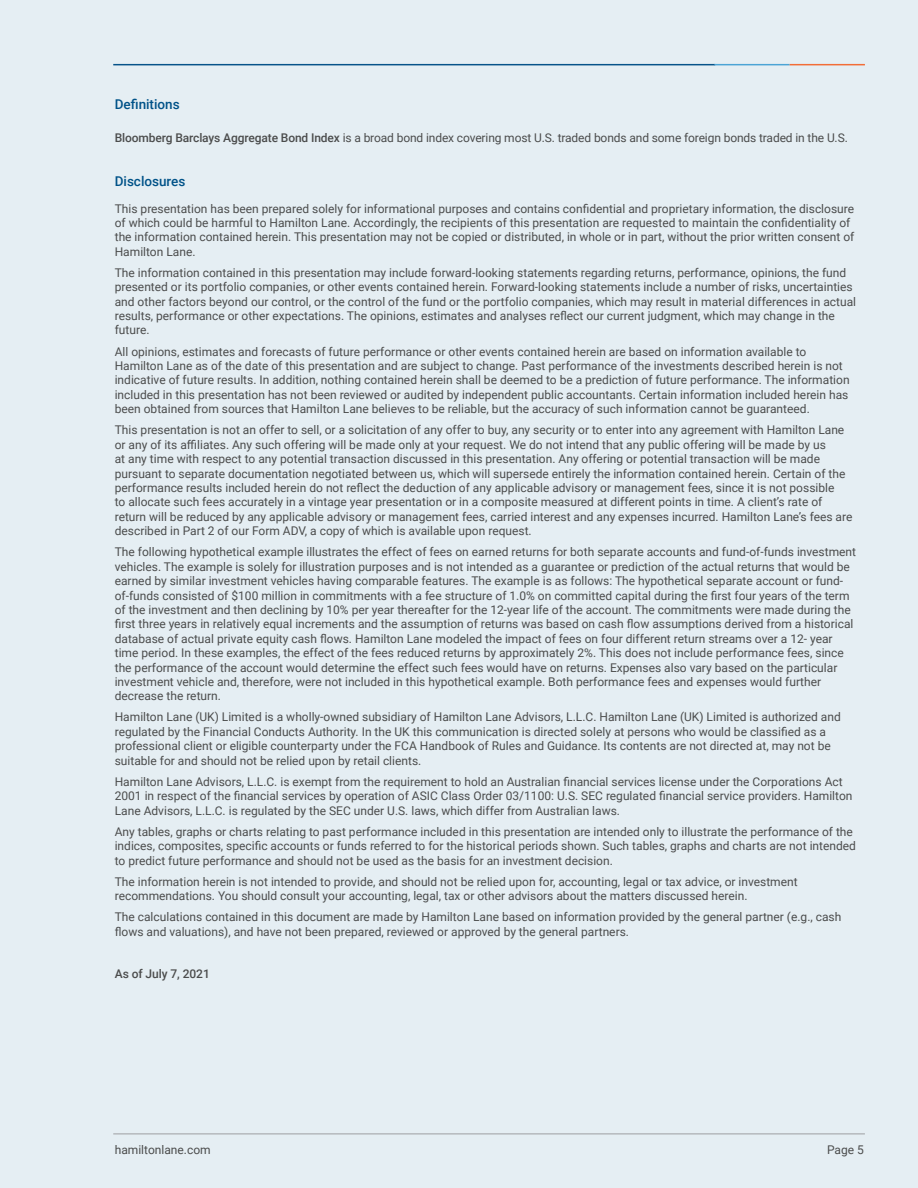
<style>
.page{position:relative;width:918px;height:1188px;background:#e5eef3}
.page>*{position:absolute;margin:0;border:0;box-sizing:border-box;transform-origin:0 0}
.Section_Title{font:500 13.5px "Roboto";color:#005288}
.Paragraph_Body{font:12px/14.4px "Roboto";color:#4b4c4c}
.Paragraph_Body-2{font:500 12px "Roboto";letter-spacing:-.005em;color:#4b4c4c}
.s1{font-weight:500}
</style>
<div class="page">
<hr style="left:113px;top:1134px;width:752px;height:1px;background:#9d9fa2">
<hr style="left:113px;top:64px;width:602px;height:1px;background:#075389">
<hr style="left:714px;top:64px;width:76px;height:1px;background:#4ca4d5">
<hr style="left:790px;top:64px;width:75px;height:1px;background:#f26d37">
<p class="Section_Title" style="left:115px;top:95px;width:66px">Definitions</p>
<p class="Paragraph_Body" style="left:115px;top:130px;width:735px"><span class="s1">Bloomberg Barclays Aggregate Bond Index</span> is a broad bond index covering most U.S. traded bonds and some foreign bonds traded in the U.S.</p>
<p class="Section_Title" style="left:115px;top:172px;width:72px">Disclosures</p>
<p class="Paragraph_Body" style="left:115px;top:201px;width:741px">This presentation has been prepared solely for informational purposes and contains confidential and proprietary information, the disclosure of which could be harmful to Hamilton Lane. Accordingly, the recipients of this presentation are requested to maintain the confidentiality of the information contained herein. This presentation may not be copied or distributed, in whole or in part, without the prior written consent of Hamilton Lane.</p>
<p class="Paragraph_Body" style="left:115px;top:265px;width:743px">The information contained in this presentation may include forward-looking statements regarding returns, performance, opinions, the fund presented or its portfolio companies, or other events contained herein. Forward-looking statements include a number of risks, uncertainties and other factors beyond our control, or the control of the fund or the portfolio companies, which may result in material differences in actual results, performance or other expectations. The opinions, estimates and analyses reflect our current judgment, which may change in the future.</p>
<p class="Paragraph_Body" style="left:115px;top:344px;width:736px">All opinions, estimates and forecasts of future performance or other events contained herein are based on information available to Hamilton Lane as of the date of this presentation and are subject to change. Past performance of the investments described herein is not indicative of future results. In addition, nothing contained herein shall be deemed to be a prediction of future performance. The information included in this presentation has not been reviewed or audited by independent public accountants. Certain information included herein has been obtained from sources that Hamilton Lane believes to be reliable, but the accuracy of such information cannot be guaranteed.</p>
<p class="Paragraph_Body" style="left:115px;top:422px;width:739px">This presentation is not an offer to sell, or a solicitation of any offer to buy, any security or to enter into any agreement with Hamilton Lane or any of its affiliates. Any such offering will be made only at your request. We do not intend that any public offering will be made by us<br>at any time with respect to any potential transaction discussed in this presentation. Any offering or potential transaction will be made pursuant to separate documentation negotiated between us, which will supersede entirely the information contained herein. Certain of the performance results included herein do not reflect the deduction of any applicable advisory or management fees, since it is not possible<br>to allocate such fees accurately in a vintage year presentation or in a composite measured at different points in time. A client’s rate of return will be reduced by any applicable advisory or management fees, carried interest and any expenses incurred. Hamilton Lane’s fees are described in Part 2 of our Form ADV, a copy of which is available upon request.</p>
<p class="Paragraph_Body" style="left:115px;top:544px;width:743px">The following hypothetical example illustrates the effect of fees on earned returns for both separate accounts and fund-of-funds investment vehicles. The example is solely for illustration purposes and is not intended as a guarantee or prediction of the actual returns that would be earned by similar investment vehicles having comparable features. The example is as follows: The hypothetical separate account or fund&shy;of-funds consisted of $100 million in commitments with a fee structure of 1.0% on committed capital during the first four years of the term of the investment and then declining by 10% per year thereafter for the 12-year life of the account. The commitments were made during the first three years in relatively equal increments and the assumption of returns was based on cash flow assumptions derived from a historical database of actual private equity cash flows. Hamilton Lane modeled the impact of fees on four different return streams over a 12- year time period. In these examples, the effect of the fees reduced returns by approximately 2%. This does not include performance fees, since the performance of the account would determine the effect such fees would have on returns. Expenses also vary based on the particular investment vehicle and, therefore, were not included in this hypothetical example. Both performance fees and expenses would further decrease the return.</p>
<p class="Paragraph_Body" style="left:115px;top:710px;width:728px">Hamilton Lane (UK) Limited is a wholly-owned subsidiary of Hamilton Lane Advisors, L.L.C. Hamilton Lane (UK) Limited is authorized and regulated by the Financial Conducts Authority. In the UK this communication is directed solely at persons who would be classified as a professional client or eligible counterparty under the FCA Handbook of Rules and Guidance. Its contents are not directed at, may not be suitable for and should not be relied upon by retail clients.</p>
<p class="Paragraph_Body" style="left:115px;top:774px;width:739px">Hamilton Lane Advisors, L.L.C. is exempt from the requirement to hold an Australian financial services license under the Corporations Act<br>2001 in respect of the financial services by operation of ASIC Class Order 03/1100: U.S. SEC regulated financial service providers. Hamilton<br>Lane Advisors, L.L.C. is regulated by the SEC under U.S. laws, which differ from Australian laws.</p>
<p class="Paragraph_Body" style="left:115px;top:824px;width:743px">Any tables, graphs or charts relating to past performance included in this presentation are intended only to illustrate the performance of the indices, composites, specific accounts or funds referred to for the historical periods shown. Such tables, graphs and charts are not intended to predict future performance and should not be used as the basis for an investment decision.</p>
<p class="Paragraph_Body" style="left:115px;top:874px;width:684px">The information herein is not intended to provide, and should not be relied upon for, accounting, legal or tax advice, or investment recommendations. You should consult your accounting, legal, tax or other advisors about the matters discussed herein.</p>
<p class="Paragraph_Body" style="left:115px;top:909px;width:728px">The calculations contained in this document are made by Hamilton Lane based on information provided by the general partner (e.g., cash flows and valuations), and have not been prepared, reviewed or approved by the general partners.</p>
<p class="Paragraph_Body-2" style="left:115px;top:965px;width:97px">As of July 7, 2021</p>
<p class="Paragraph_Body" style="left:115px;top:1142px;width:97px">hamiltonlane.com</p>
<p class="Paragraph_Body" style="left:827px;top:1142px;width:38px">Page 5</p>
</div>
